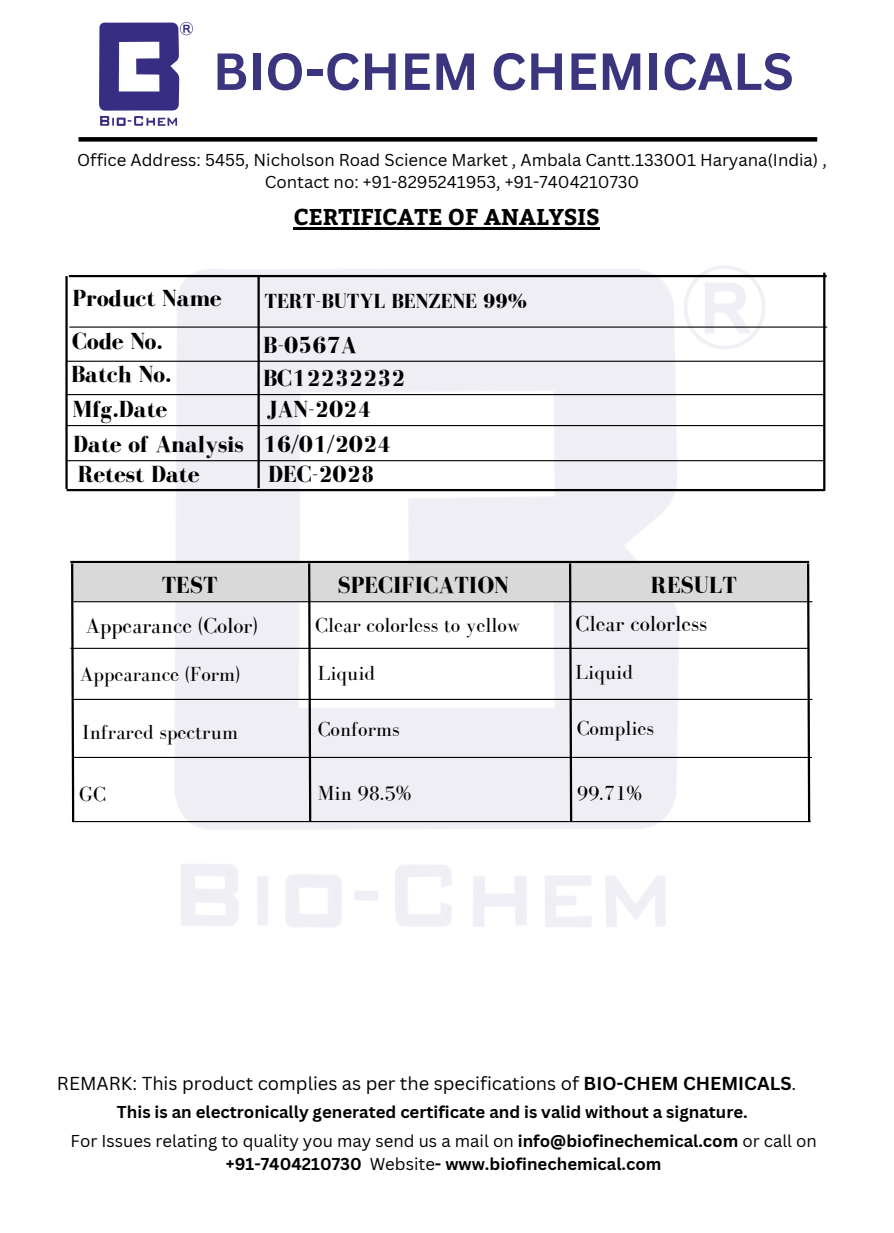
<style>
.page{position:relative;width:894px;height:1233px;background:#fff}
.page>*{position:absolute;margin:0;border:0;box-sizing:border-box;transform-origin:0 0}
.t1{font:700 51px "Canva Sans";color:#3b3580}
.t2{font:700 24px/35px "Bodoni FLF";color:#000}
.t3{font:700 22.8px "Bitter";color:#000}
.t4{font:22.5px "Bodoni FLF";color:#000}
.t5{font:21px "Bodoni FLF";color:#000}
.t6{font:700 21px "Bodoni FLF";color:#000}
.t7{font:18.3px "Canva Sans";color:#000}
.t8{font:700 16.8px/29.2px "Canva Sans";color:#000}
.t9{font:16.8px/22.5px "Canva Sans";color:#000;text-align:center}
.s1{font-weight:700}
.s2{font-weight:400}
</style>
<div class="page">
<div style="left:78px;top:137px;width:739px;height:5px;background:#000"></div>
<img style="left:100px;top:22px;width:92px;height:104px">
<hr style="left:293px;top:228px;width:306px;height:2px;background:#000">
<hr style="left:74px;top:601px;width:738px;height:1px;background:#000">
<hr style="left:70px;top:561px;width:738px;height:2px;background:#000">
<div style="left:73px;top:564px;width:736px;height:37px;background:#d9d9d9"></div>
<hr style="left:70px;top:648px;width:738px;height:1px;background:#000">
<hr style="left:72px;top:821px;width:738px;height:1px;background:#000">
<svg style="left:805px;top:561px;width:6px;height:262px"></svg>
<svg style="left:567px;top:563px;width:6px;height:261px"></svg>
<svg style="left:307px;top:563px;width:5px;height:261px"></svg>
<svg style="left:70px;top:561px;width:5px;height:262px"></svg>
<hr style="left:74px;top:699px;width:738px;height:1px;background:#000">
<hr style="left:73px;top:757px;width:738px;height:1px;background:#000">
<hr style="left:69px;top:327px;width:757px;height:1px;background:#000">
<hr style="left:66px;top:361px;width:758px;height:1px;background:#000">
<hr style="left:66px;top:394px;width:758px;height:1px;background:#000">
<hr style="left:67px;top:425px;width:757px;height:1px;background:#000">
<hr style="left:67px;top:460px;width:757px;height:1px;background:#000">
<hr style="left:67px;top:489px;width:757px;height:2px;background:#000">
<hr style="left:65px;top:276px;width:3px;height:213px;background:#000">
<hr style="left:257px;top:275px;width:3px;height:213px;background:#000">
<hr style="left:822px;top:273px;width:3px;height:218px;background:#000">
<hr style="left:69px;top:275px;width:757px;height:2px;background:#000">
<h1 class="t1" style="left:213px;top:35px;width:582px">BIO-CHEM CHEMICALS</h1>
<p class="t9" style="left:77px;top:148px;width:751px">Office Address: 5455, Nicholson Road Science Market , Ambala Cantt.133001 Haryana(India) ,<br>Contact no: +91-8295241953, +91-7404210730</p>
<h3 class="t3" style="left:293px;top:201px;width:308px">CERTIFICATE OF ANALYSIS</h3>
<h2 class="t2" style="left:72px;top:276px;width:151px;line-height:43.3px">Product Name<br>Code No.</h2>
<h2 class="t2" style="left:71px;top:357px;width:174px">Batch No.<br>Mfg.Date<br>Date of Analysis</h2>
<h2 class="t2" style="left:78px;top:457px;width:123px">Retest Date</h2>
<p class="t6" style="left:264px;top:290px;width:264px">TERT-BUTYL BENZENE 99%</p>
<h2 class="t2" style="left:263px;top:328px;width:144px;line-height:33.3px">B-0567A<br>BC12232232</h2>
<h2 class="t2" style="left:267px;top:392px;width:106px">JAN-2024</h2>
<h2 class="t2" style="left:263px;top:429px;width:130px;line-height:30.5px">16/01/2024<br>DEC-2028</h2>
<h2 class="t2" style="left:162px;top:568px;width:57px">TEST</h2>
<h2 class="t2" style="left:337px;top:568px;width:173px">SPECIFICATION</h2>
<h2 class="t2" style="left:650px;top:568px;width:87px">RESULT</h2>
<h3 class="t4" style="left:85px;top:614px;width:174px">Appearance (Color)</h3>
<p class="t5" style="left:315px;top:614px;width:207px">Clear colorless to yellow</p>
<h3 class="t4" style="left:575px;top:611px;width:133px">Clear colorless</h3>
<p class="t5" style="left:80px;top:663px;width:162px">Appearance (Form)</p>
<p class="t5" style="left:82px;top:720px;width:157px">Infrared spectrum</p>
<p class="t5" style="left:318px;top:662px;width:59px">Liquid</p>
<p class="t5" style="left:575px;top:660px;width:59px">Liquid</p>
<p class="t5" style="left:576px;top:716px;width:79px">Complies</p>
<p class="t5" style="left:318px;top:717px;width:83px">Conforms</p>
<p class="t5" style="left:79px;top:783px;width:28px">GC</p>
<p class="t5" style="left:318px;top:782px;width:95px">Min 98.5%</p>
<p class="t5" style="left:576px;top:782px;width:67px">99.71%</p>
<p class="t7" style="left:57px;top:1070px;width:740px">REMARK: This product complies as per the specifications of <span class="s1">BIO-CHEM CHEMICALS</span>.</p>
<p class="t8" style="left:71px;top:1097px;width:747px;text-indent:46px">This is an electronically generated certificate and is valid without a signature.<br><span class="s2">For Issues relating to quality you may send us a mail on</span> info@biofinechemical.com <span class="s2">or call on</span></p>
<p class="t8" style="left:226px;top:1148px;width:437px">+91-7404210730 <span class="s2">Website</span>- www.biofinechemical.com</p>
</div>
